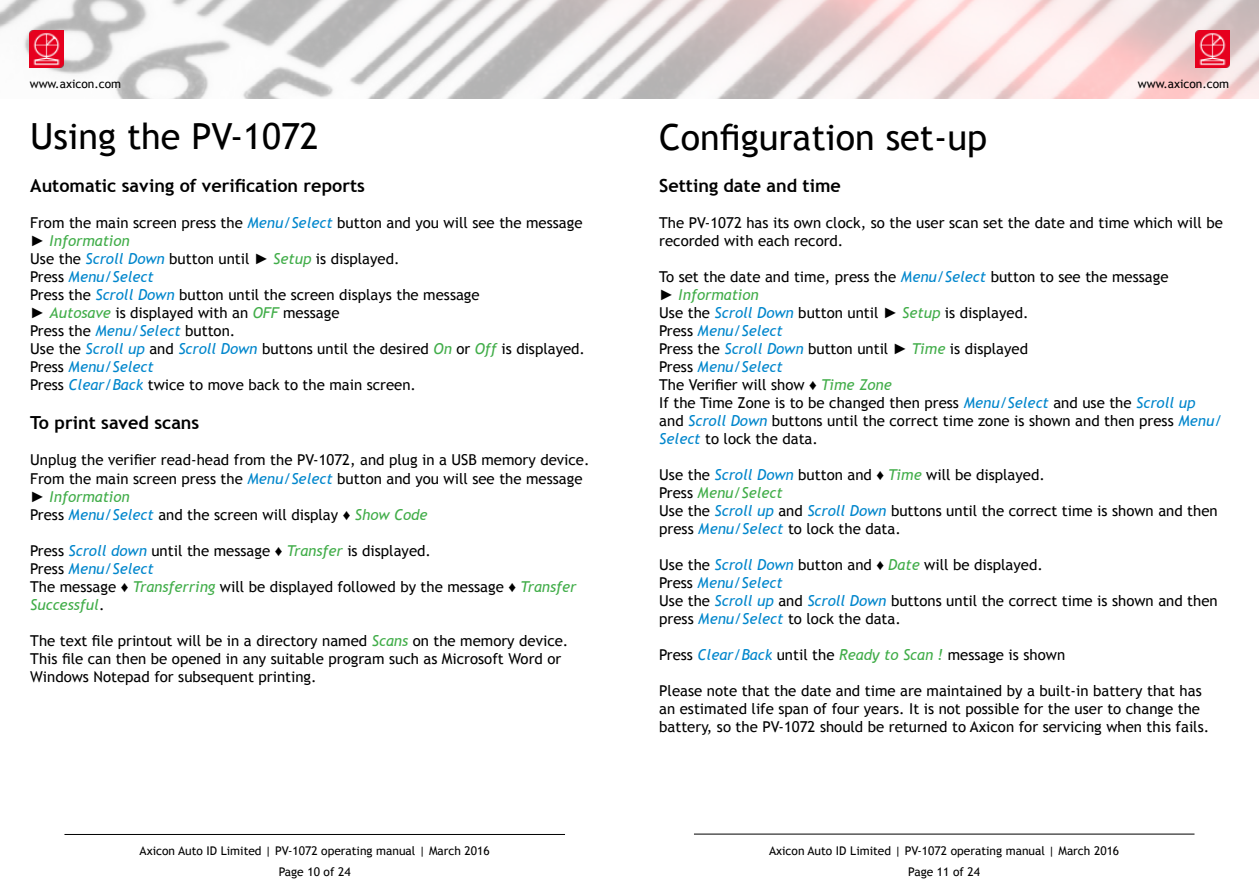
<style>
.page{position:relative;width:1259px;height:893px;background:#fff}
.page>*{position:absolute;margin:0;border:0;box-sizing:border-box;transform-origin:0 0}
.t1{font:36px "Trebuchet MS";color:#000}
.t2{font:700 18px "Trebuchet MS";color:#000}
.t3{font:15px/18px "Trebuchet MS";color:#000}
.t4{font:12px "Trebuchet MS";color:#000}
.s1{font-style:italic;color:#0086cc}
.s2{font-family:"Arial"}
.s3{font-style:italic;color:#41ad49}
</style>
<div class="page">
<hr style="left:64px;top:834px;width:501px;height:1px;background:#000">
<hr style="left:694px;top:834px;width:500px;height:1px;background:#000">
<img style="left:0;top:0;width:1259px;height:99px">
<img style="left:30px;top:30px;width:34px;height:38px">
<img style="left:1195px;top:30px;width:34px;height:38px">
<p class="t4" style="left:30px;top:77px;width:93px">www.axicon.com</p>
<p class="t4" style="left:1137px;top:77px;width:93px">www.axicon.com</p>
<h1 class="t1" style="left:30px;top:115px;width:290px">Using the PV-1072</h1>
<h1 class="t1" style="left:659px;top:117px;width:329px">Configuration set-up</h1>
<p class="t2" style="left:30px;top:174px;width:336px">Automatic saving of verification reports</p>
<p class="t3" style="left:30px;top:214px;width:556px">From the main screen press the <span class="s1">Menu/Select</span> button and you will see the message <span class="s2">►</span> <span class="s3">Information<br></span>Use the <span class="s1">Scroll Down</span> button until <span class="s2">►</span> <span class="s3">Setup</span> is displayed.<br>Press <span class="s1">Menu/Select<br></span>Press the <span class="s1">Scroll Down</span> button until the screen displays the message<br><span class="s2">►</span> <span class="s3">Autosave</span> is displayed with an <span class="s3">OFF</span> message<br>Press the <span class="s1">Menu/Select</span> button.<br>Use the <span class="s1">Scroll up</span> and <span class="s1">Scroll Down</span> buttons until the desired <span class="s3">On</span> or <span class="s3">Off</span> is displayed.<br>Press <span class="s1">Menu/Select<br></span>Press <span class="s1">Clear/Back</span> twice to move back to the main screen.</p>
<p class="t2" style="left:30px;top:412px;width:171px">To print saved scans</p>
<p class="t3" style="left:30px;top:451px;width:561px">Unplug the verifier read-head from the PV-1072, and plug in a USB memory device.<br>From the main screen press the <span class="s1">Menu/Select</span> button and you will see the message <span class="s2">►</span> <span class="s3">Information<br></span>Press <span class="s1">Menu/Select</span> and the screen will display <span class="s2">♦</span> <span class="s3">Show Code</span></p>
<p class="t3" style="left:30px;top:541px;width:548px">Press <span class="s1">Scroll down</span> until the message <span class="s2">♦</span> <span class="s3">Transfer</span> is displayed.<br>Press <span class="s1">Menu/Select<br></span>The message <span class="s2">♦</span> <span class="s3">Transferring</span> will be displayed followed by the message <span class="s2">♦</span> <span class="s3">Transfer Successful</span>.</p>
<p class="t3" style="left:30px;top:631px;width:539px">The text file printout will be in a directory named <span class="s3">Scans</span> on the memory device.<br>This file can then be opened in any suitable program such as Microsoft Word or<br>Windows Notepad for subsequent printing.</p>
<p class="t2" style="left:659px;top:174px;width:183px">Setting date and time</p>
<p class="t3" style="left:659px;top:214px;width:565px">The PV-1072 has its own clock, so the user scan set the date and time which will be recorded with each record.</p>
<p class="t3" style="left:659px;top:268px;width:564px">To set the date and time, press the <span class="s1">Menu/Select</span> button to see the message<br><span class="s2">►</span> <span class="s3">Information<br></span>Use the <span class="s1">Scroll Down</span> button until <span class="s2">►</span> <span class="s3">Setup</span> is displayed.<br>Press <span class="s1">Menu/Select<br></span>Press the <span class="s1">Scroll Down</span> button until <span class="s2">►</span> <span class="s3">Time</span> is displayed<br>Press <span class="s1">Menu/Select<br></span>The Verifier will show <span class="s2">♦</span> <span class="s3">Time Zone<br></span>If the Time Zone is to be changed then press <span class="s1">Menu/Select</span> and use the <span class="s1">Scroll up </span>and <span class="s1">Scroll Down</span> buttons until the correct time zone is shown and then press <span class="s1">Menu/ Select</span> to lock the data.</p>
<p class="t3" style="left:659px;top:466px;width:560px">Use the <span class="s1">Scroll Down</span> button and <span class="s2">♦</span> <span class="s3">Time</span> will be displayed.<br>Press <span class="s3">Menu/Select<br></span>Use the <span class="s1">Scroll up</span> and <span class="s1">Scroll Down</span> buttons until the correct time is shown and then press <span class="s1">Menu/Select</span> to lock the data.</p>
<p class="t3" style="left:659px;top:556px;width:560px">Use the <span class="s1">Scroll Down</span> button and <span class="s2">♦</span> <span class="s3">Date</span> will be displayed.<br>Press <span class="s1">Menu/Select<br></span>Use the <span class="s1">Scroll up</span> and <span class="s1">Scroll Down</span> buttons until the correct time is shown and then press <span class="s1">Menu/Select</span> to lock the data.</p>
<p class="t3" style="left:659px;top:646px;width:407px">Press <span class="s1">Clear/Back</span> until the <span class="s3">Ready to Scan !</span> message is shown</p>
<p class="t3" style="left:659px;top:682px;width:551px">Please note that the date and time are maintained by a built-in battery that has an estimated life span of four years. It is not possible for the user to change the battery, so the PV-1072 should be returned to Axicon for servicing when this fails.</p>
<p class="t4" style="left:140px;top:844px;width:352px">Axicon Auto ID Limited | PV-1072 operating manual | March 2016</p>
<p class="t4" style="left:769px;top:844px;width:352px">Axicon Auto ID Limited | PV-1072 operating manual | March 2016</p>
<p class="t4" style="left:279px;top:865px;width:73px">Page 10 of 24</p>
<p class="t4" style="left:908px;top:865px;width:73px">Page 11 of 24</p>
</div>
